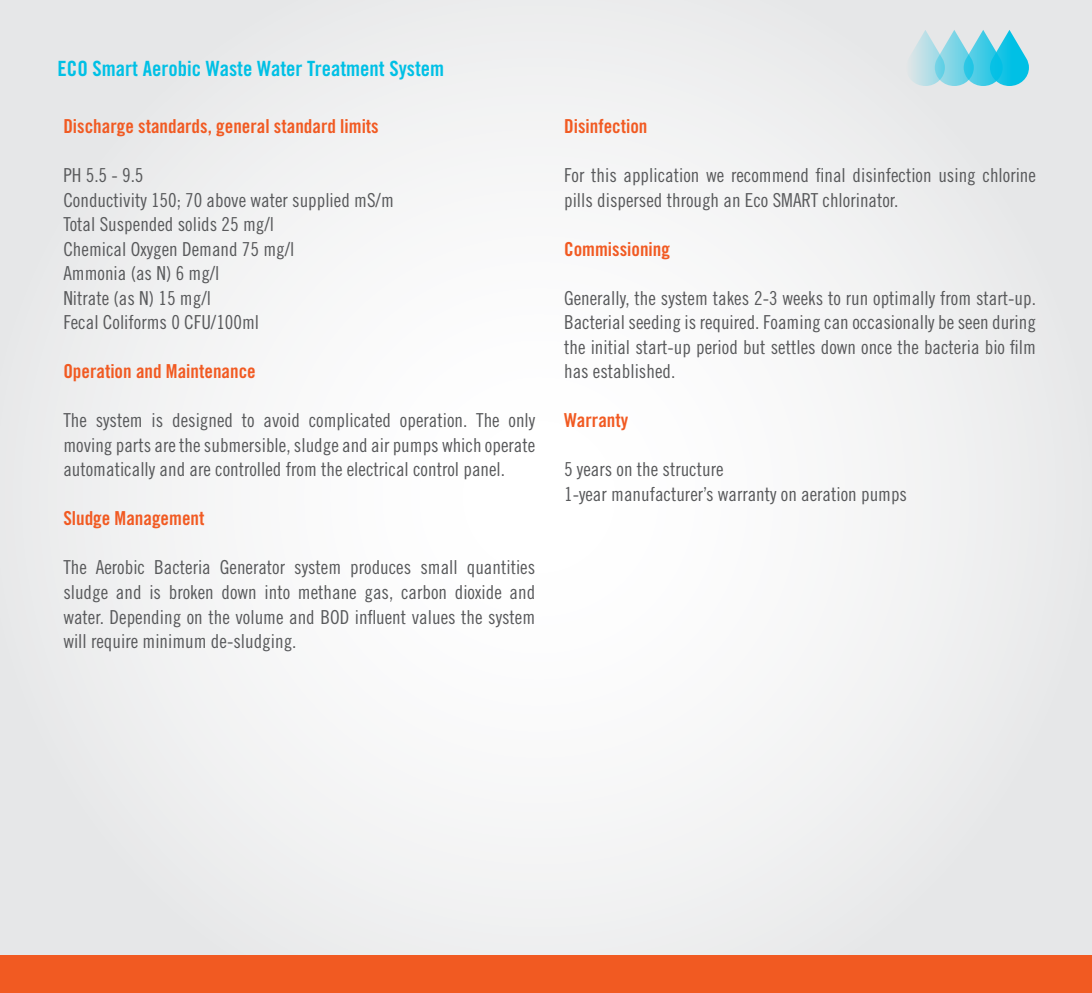
<style>
.page{position:relative;width:1092px;height:993px;background:#fff}
.page>*{position:absolute;margin:0;border:0;box-sizing:border-box;transform-origin:0 0}
.t1{font:21px "Trade Gothic LT Std Bd Cn 20";color:#00c0e5}
.t2{font:19.25px/24.5px "Trade Gothic LT Std Cn 18";color:#58595b}
.t3{font:19.25px "Trade Gothic LT Std Bd Cn 20";color:#f15a22}
</style>
<div class="page">
<div style="left:0;top:0;width:1091px;height:992px;background:#f1f2f2"></div>
<hr style="left:1091px;top:0;width:1px;height:992px;background:#e6e7e8">
<svg style="left:905px;top:30px;width:123px;height:56px"></svg>
<div style="left:0;top:955px;width:1091px;height:37px;background:#f15a22"></div>
<hr style="left:1091px;top:955px;width:1px;height:37px;background:#f15a22">
<p class="t1" style="left:58px;top:56px;width:388px">ECO Smart Aerobic Waste Water Treatment System</p>
<p class="t3" style="left:63px;top:114px;width:317px">Discharge standards, general standard limits</p>
<p class="t2" style="left:63px;top:163px;width:332px">PH 5.5 - 9.5<br>Conductivity 150; 70 above water supplied mS/m<br>Total Suspended solids 25 mg/l<br>Chemical Oxygen Demand 75 mg/l<br>Ammonia (as N) 6 mg/l<br>Nitrate (as N) 15 mg/l<br>Fecal Coliforms 0 CFU/100ml</p>
<p class="t3" style="left:63px;top:359px;width:194px">Operation and Maintenance</p>
<p class="t2" style="left:63px;top:408px;width:473px;text-align:justify">The system is designed to avoid complicated operation. The only moving parts are the submersible, sludge and air pumps which operate automatically and are controlled from the electrical control panel.</p>
<p class="t3" style="left:63px;top:506px;width:143px">Sludge Management</p>
<p class="t2" style="left:63px;top:555px;width:473px;text-align:justify">The Aerobic Bacteria Generator system produces small quantities sludge and is broken down into methane gas, carbon dioxide and water. Depending on the volume and BOD influent values the system will require minimum de-sludging.</p>
<p class="t3" style="left:564px;top:114px;width:85px">Disinfection</p>
<p class="t2" style="left:564px;top:163px;width:473px">For this application we recommend final disinfection using chlorine pills dispersed through an Eco SMART chlorinator.</p>
<p class="t3" style="left:564px;top:237px;width:107px">Commissioning</p>
<p class="t2" style="left:564px;top:285px;width:473px;text-align:justify">Generally, the system takes 2-3 weeks to run optimally from start-up.<br>Bacterial seeding is required. Foaming can occasionally be seen during the initial start-up period but settles down once the bacteria bio film has established.</p>
<p class="t3" style="left:564px;top:408px;width:66px">Warranty</p>
<p class="t2" style="left:564px;top:457px;width:344px">5 years on the structure<br>1-year manufacturer’s warranty on aeration pumps</p>
</div>
